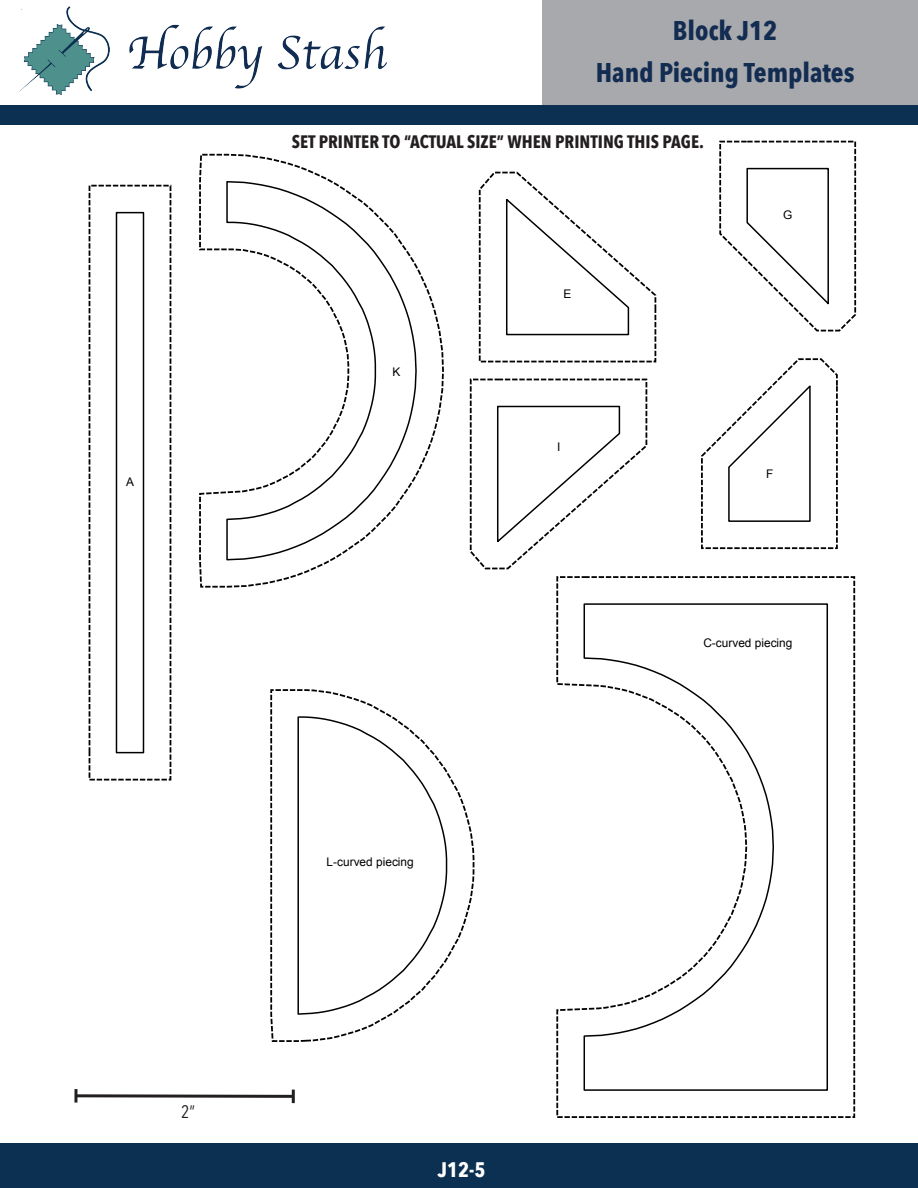
<style>
.page{position:relative;width:918px;height:1188px;background:#fff}
.page>*{position:absolute;margin:0;border:0;box-sizing:border-box;transform-origin:0 0}
.t1{font:700 27px/42px "Avenir Next Condensed";color:#132c51;text-align:center}
.t2{font:700 21px "Avenir Next Condensed";color:#fff}
.t3{font:700 18px "Avenir Next Condensed";color:#231f20}
.t4{font:18px "Avenir Next Condensed";color:#231f20}
.t5{font:11.85px "Arial";color:#000}
</style>
<div class="page">
<div style="left:0;top:1144px;width:918px;height:44px;background:#0b3052"></div>
<div style="left:0;top:105px;width:918px;height:19px;background:#0b3052"></div>
<img style="left:19px;top:6px;width:368px;height:89px">
<div style="left:542px;top:0;width:376px;height:105px;background:#a8a9ad"></div>
<hr style="left:74px;top:1089px;width:3px;height:14px;background:#231f20">
<svg style="left:74px;top:1090px;width:221px;height:13px"></svg>
<svg style="left:88px;top:184px;width:84px;height:597px"></svg>
<svg style="left:478px;top:171px;width:179px;height:192px"></svg>
<svg style="left:701px;top:358px;width:137px;height:192px"></svg>
<svg style="left:719px;top:140px;width:138px;height:192px"></svg>
<svg style="left:469px;top:378px;width:179px;height:192px"></svg>
<svg style="left:199px;top:153px;width:245px;height:435px"></svg>
<svg style="left:556px;top:576px;width:300px;height:542px"></svg>
<svg style="left:270px;top:689px;width:205px;height:353px"></svg>
<p class="t5" style="left:126px;top:476px;width:9px">A</p>
<p class="t4" style="left:181px;top:1097px;width:16px">2”</p>
<h1 class="t1" style="left:596px;top:9px;width:260px">Block J12<br>Hand Piecing Templates</h1>
<p class="t3" style="left:292px;top:131px;width:414px">SET PRINTER TO “ACTUAL SIZE” WHEN PRINTING THIS PAGE.</p>
<p class="t5" style="left:393px;top:365px;width:9px">K</p>
<p class="t5" style="left:564px;top:287px;width:9px">E</p>
<p class="t5" style="left:557px;top:440px;width:5px">I</p>
<p class="t5" style="left:783px;top:209px;width:11px">G</p>
<p class="t5" style="left:766px;top:467px;width:9px">F</p>
<p class="t5" style="left:327px;top:854px;width:89px">L-curved piecing</p>
<p class="t2" style="left:438px;top:1156px;width:49px">J12-5</p>
<p class="t5" style="left:703px;top:636px;width:91px">C-curved piecing</p>
</div>
